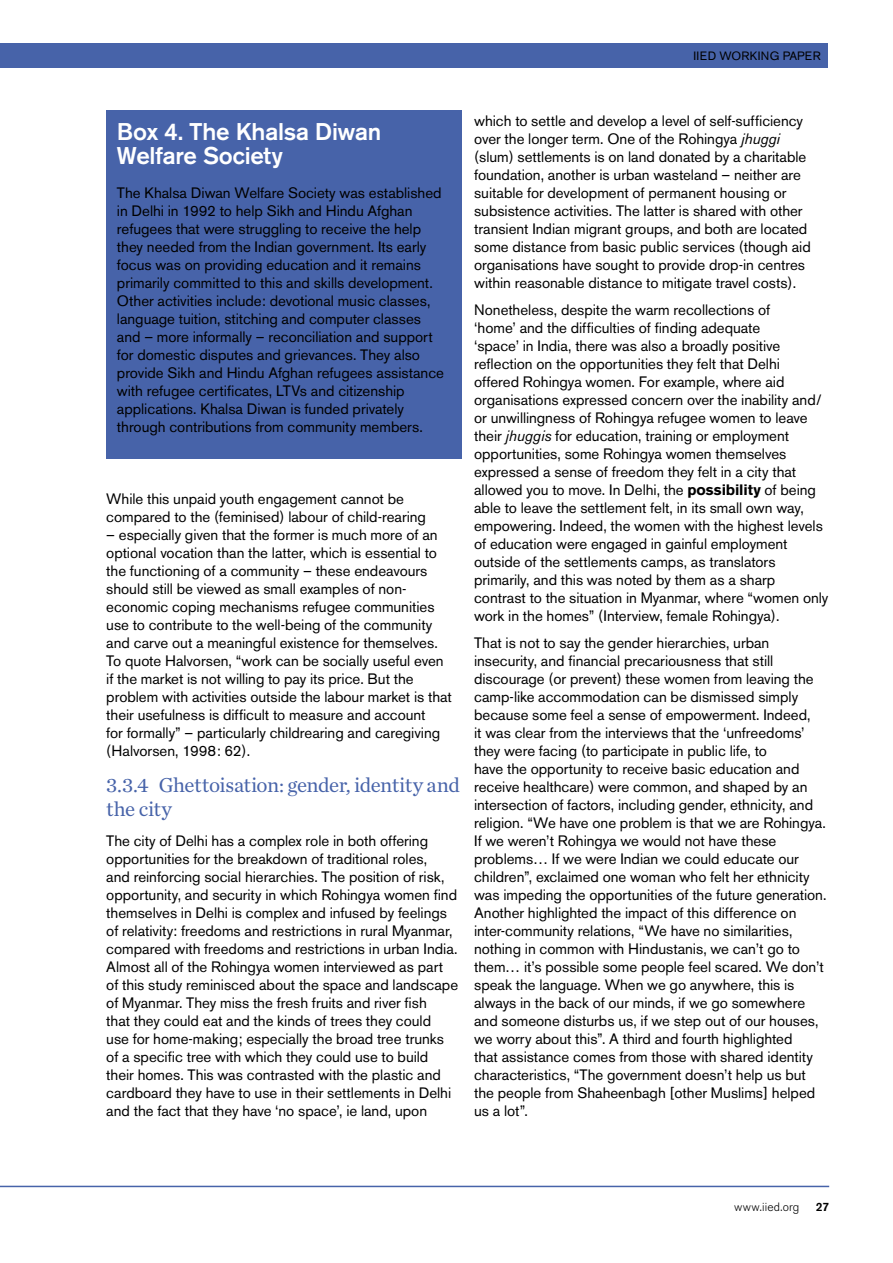
<style>
.page{position:relative;width:893px;height:1263px;background:#fff}
.page>*{position:absolute;margin:0;border:0;box-sizing:border-box;transform-origin:0 0}
.t1{font:500 24px/24px "Akzidenz Grotesk BE";letter-spacing:-.015em;color:#fff}
.t2{font:21px/24px "Chronicle Text G1";letter-spacing:-.025em;color:#4763a9}
.t3{font:15px/18px "Akzidenz Grotesk BE";color:#000}
.t4{font:12px "Akzidenz Grotesk BE";letter-spacing:.02em;color:#000}
.t5{font:300 12px "Akzidenz Grotesk BE";letter-spacing:.015em;color:#000}
.t6{font:500 12px "Akzidenz Grotesk BE";color:#000}
.s1{font-style:italic}
.s2{font-weight:700}
</style>
<div class="page">
<div style="left:0;top:43px;width:828px;height:24px;background:#4763a9"></div>
<hr style="left:0;top:1186px;width:829px;height:1px;background:#4763a9">
<div style="left:106px;top:110px;width:355px;height:349px;background:#4763a9"></div>
<p class="t4" style="left:693px;top:48px;width:129px">IIED Working paper</p>
<h1 class="t1" style="left:117px;top:119px;width:266px">Box 4. The Khalsa Diwan<br>Welfare Society</h1>
<p class="t3" style="left:117px;top:184px;width:329px">The Khalsa Diwan Welfare Society was established in Delhi in 1992 to help Sikh and Hindu Afghan refugees that were struggling to receive the help they needed from the Indian government. Its early focus was on providing education and it remains primarily committed to this and skills development.<br>Other activities include: devotional music classes, language tuition, stitching and computer classes and – more informally – reconciliation and support for domestic disputes and grievances. They also provide Sikh and Hindu Afghan refugees assistance with refugee certificates, LTVs and citizenship applications. Khalsa Diwan is funded privately through contributions from community members.</p>
<p class="t3" style="left:106px;top:490px;width:321px">While this unpaid youth engagement cannot be compared to the (feminised) labour of child-rearing</p>
<p class="t3" style="left:106px;top:526px;width:347px">– especially given that the former is much more of an optional vocation than the latter, which is essential to the functioning of a community – these endeavours should still be viewed as small examples of non&shy;economic coping mechanisms refugee communities use to contribute to the well-being of the community and carve out a meaningful existence for themselves.<br>To quote Halvorsen, “work can be socially useful even if the market is not willing to pay its price. But the problem with activities outside the labour market is that their usefulness is difficult to measure and account<br>for formally” – particularly childrearing and caregiving (Halvorsen, 1998: 62).</p>
<h2 class="t2" style="left:106px;top:772px;width:355px">3.3.4 Ghettoisation: gender, identity and the city</h2>
<p class="t3" style="left:106px;top:832px;width:353px">The city of Delhi has a complex role in both offering opportunities for the breakdown of traditional roles,<br>and reinforcing social hierarchies. The position of risk, opportunity, and security in which Rohingya women find themselves in Delhi is complex and infused by feelings of relativity: freedoms and restrictions in rural Myanmar, compared with freedoms and restrictions in urban India.<br>Almost all of the Rohingya women interviewed as part of this study reminisced about the space and landscape of Myanmar. They miss the fresh fruits and river fish<br>that they could eat and the kinds of trees they could<br>use for home-making; especially the broad tree trunks of a specific tree with which they could use to build their homes. This was contrasted with the plastic and cardboard they have to use in their settlements in Delhi and the fact that they have ‘no space’, ie land, upon</p>
<p class="t3" style="left:474px;top:112px;width:338px">which to settle and develop a level of self-sufficiency over the longer term. One of the Rohingya <span class="s1">jhuggi </span>(slum) settlements is on land donated by a charitable foundation, another is urban wasteland – neither are suitable for development of permanent housing or subsistence activities. The latter is shared with other transient Indian migrant groups, and both are located some distance from basic public services (though aid organisations have sought to provide drop-in centres within reasonable distance to mitigate travel costs).</p>
<p class="t3" style="left:474px;top:301px;width:356px">Nonetheless, despite the warm recollections of<br>‘home’ and the difficulties of finding adequate<br>‘space’ in India, there was also a broadly positive reflection on the opportunities they felt that Delhi offered Rohingya women. For example, where aid organisations expressed concern over the inability and/ or unwillingness of Rohingya refugee women to leave their <span class="s1">jhuggis</span> for education, training or employment opportunities, some Rohingya women themselves expressed a sense of freedom they felt in a city that allowed you to move. In Delhi, the <span class="s2">possibility</span> of being able to leave the settlement felt, in its small own way, empowering. Indeed, the women with the highest levels of education were engaged in gainful employment outside of the settlements camps, as translators primarily, and this was noted by them as a sharp contrast to the situation in Myanmar, where “women only work in the homes” (Interview, female Rohingya).</p>
<p class="t3" style="left:474px;top:634px;width:354px">That is not to say the gender hierarchies, urban insecurity, and financial precariousness that still discourage (or prevent) these women from leaving the camp-like accommodation can be dismissed simply because some feel a sense of empowerment. Indeed,<br>it was clear from the interviews that the ‘unfreedoms’ they were facing (to participate in public life, to<br>have the opportunity to receive basic education and receive healthcare) were common, and shaped by an intersection of factors, including gender, ethnicity, and religion. “We have one problem is that we are Rohingya.<br>If we weren’t Rohingya we would not have these problems… If we were Indian we could educate our children”, exclaimed one woman who felt her ethnicity was impeding the opportunities of the future generation.<br>Another highlighted the impact of this difference on inter-community relations, “We have no similarities, nothing in common with Hindustanis, we can’t go to them… it’s possible some people feel scared. We don’t speak the language. When we go anywhere, this is always in the back of our minds, if we go somewhere and someone disturbs us, if we step out of our houses, we worry about this”. A third and fourth highlighted<br>that assistance comes from those with shared identity characteristics, “The government doesn’t help us but the people from Shaheenbagh [other Muslims] helped us a lot”.</p>
<p class="t5" style="left:734px;top:1200px;width:67px">www.iied.org</p>
<p class="t6" style="left:816px;top:1199px;width:15px">27</p>
</div>
